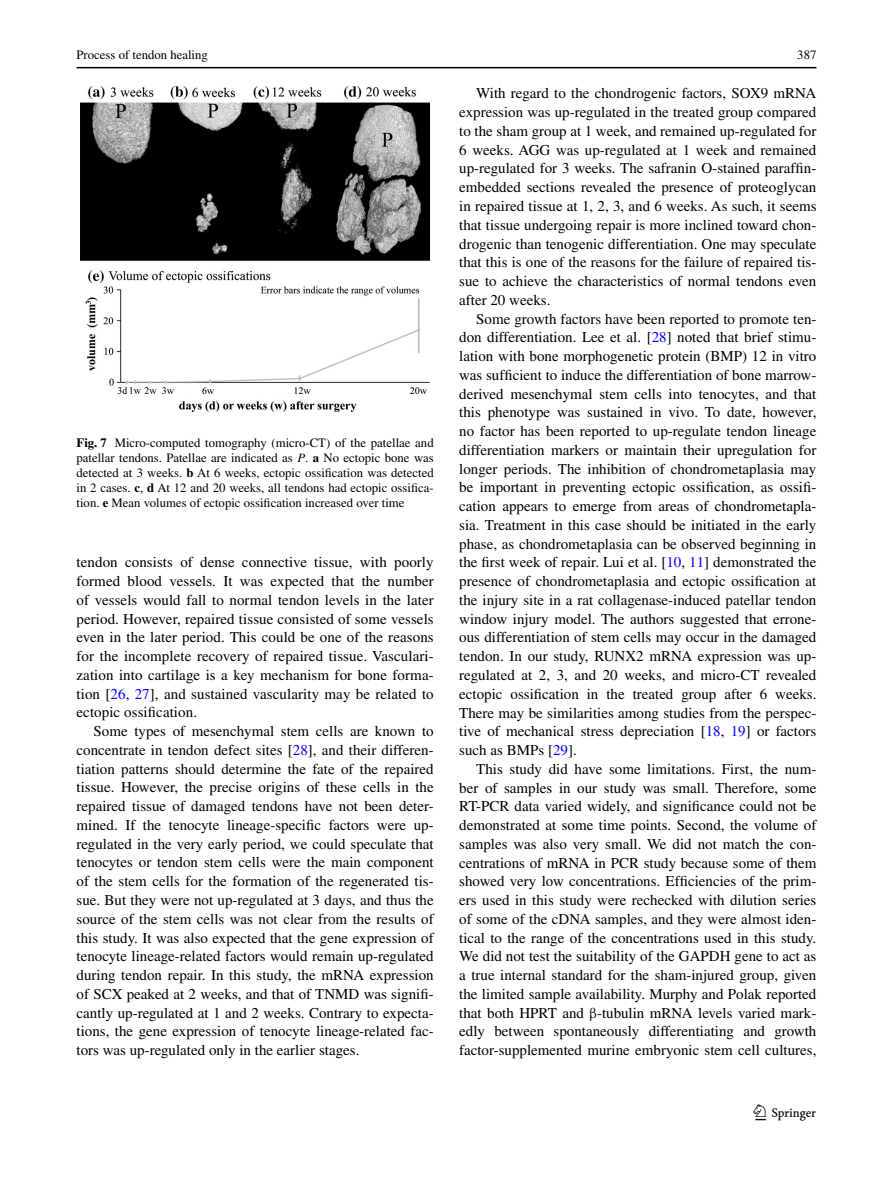
<style>
.page{position:relative;width:893px;height:1187px;background:#fff}
.page>*{position:absolute;margin:0;border:0;box-sizing:border-box;transform-origin:0 0}
.t1{font:22.5px "Springnew";color:#000}
.t2{font:15px/18.8px "Times";color:#000;text-align:justify}
.t3{font:12.75px/15px "Times";color:#000;text-align:justify}
.s1{font-weight:700}
.s2{font-style:italic}
.s3{color:#00f}
.s4{font-family:"MTGU"}
</style>
<div class="page">
<hr style="left:77px;top:67px;width:739px;height:1px;background:#000">
<img style="left:81px;top:87px;width:348px;height:324px">
<p class="t3" style="left:77px;top:48px;width:133px">Process of tendon healing</p>
<p class="t3" style="left:797px;top:48px;width:21px">387</p>
<p class="t3" style="left:77px;top:435px;width:359px"><span class="s1">Fig. 7</span> Micro-computed tomography (micro-CT) of the patellae and patellar tendons. Patellae are indicated as <span class="s2">P</span>. <span class="s1">a</span> No ectopic bone was detected at 3 weeks. <span class="s1">b</span> At 6 weeks, ectopic ossification was detected in 2 cases. <span class="s1">c</span>, <span class="s1">d</span> At 12 and 20 weeks, all tendons had ectopic ossifica&shy;tion. <span class="s1">e</span> Mean volumes of ectopic ossification increased over time</p>
<p class="t2" style="left:77px;top:552px;width:359px">tendon consists of dense connective tissue, with poorly formed blood vessels. It was expected that the number of vessels would fall to normal tendon levels in the later period. However, repaired tissue consisted of some vessels even in the later period. This could be one of the reasons for the incomplete recovery of repaired tissue. Vasculari&shy;zation into cartilage is a key mechanism for bone forma&shy;tion [<span class="s3">26</span>, <span class="s3">27</span>], and sustained vascularity may be related to ectopic ossification.</p>
<p class="t2" style="left:77px;top:721px;width:359px;text-indent:17px">Some types of mesenchymal stem cells are known to concentrate in tendon defect sites [<span class="s3">28</span>], and their differen&shy;tiation patterns should determine the fate of the repaired tissue. However, the precise origins of these cells in the repaired tissue of damaged tendons have not been deter&shy;mined. If the tenocyte lineage-specific factors were up&shy;regulated in the very early period, we could speculate that tenocytes or tendon stem cells were the main component of the stem cells for the formation of the regenerated tis&shy;sue. But they were not up-regulated at 3 days, and thus the source of the stem cells was not clear from the results of this study. It was also expected that the gene expression of tenocyte lineage-related factors would remain up-regulated during tendon repair. In this study, the mRNA expression of SCX peaked at 2 weeks, and that of TNMD was signifi&shy;cantly up-regulated at 1 and 2 weeks. Contrary to expecta&shy;tions, the gene expression of tenocyte lineage-related fac&shy;tors was up-regulated only in the earlier stages.</p>
<p class="t2" style="left:459px;top:84px;width:359px;text-indent:17px">With regard to the chondrogenic factors, SOX9 mRNA expression was up-regulated in the treated group compared to the sham group at 1 week, and remained up-regulated for 6 weeks. AGG was up-regulated at 1 week and remained up-regulated for 3 weeks. The safranin O-stained paraffin&shy;embedded sections revealed the presence of proteoglycan in repaired tissue at 1, 2, 3, and 6 weeks. As such, it seems that tissue undergoing repair is more inclined toward chon&shy;drogenic than tenogenic differentiation. One may speculate that this is one of the reasons for the failure of repaired tis&shy;sue to achieve the characteristics of normal tendons even after 20 weeks.</p>
<p class="t2" style="left:459px;top:309px;width:359px;text-indent:17px">Some growth factors have been reported to promote ten&shy;don differentiation. Lee et al. [<span class="s3">28</span>] noted that brief stimu&shy;lation with bone morphogenetic protein (BMP) 12 in vitro was sufficient to induce the differentiation of bone marrow&shy;derived mesenchymal stem cells into tenocytes, and that this phenotype was sustained in vivo. To date, however, no factor has been reported to up-regulate tendon lineage differentiation markers or maintain their upregulation for longer periods. The inhibition of chondrometaplasia may be important in preventing ectopic ossification, as ossifi&shy;cation appears to emerge from areas of chondrometapla&shy;sia. Treatment in this case should be initiated in the early phase, as chondrometaplasia can be observed beginning in the first week of repair. Lui et al. [<span class="s3">10</span>, <span class="s3">11</span>] demonstrated the presence of chondrometaplasia and ectopic ossification at the injury site in a rat collagenase-induced patellar tendon window injury model. The authors suggested that errone&shy;ous differentiation of stem cells may occur in the damaged tendon. In our study, RUNX2 mRNA expression was up&shy;regulated at 2, 3, and 20 weeks, and micro-CT revealed ectopic ossification in the treated group after 6 weeks.<br>There may be similarities among studies from the perspec&shy;tive of mechanical stress depreciation [<span class="s3">18</span>, <span class="s3">19</span>] or factors such as BMPs [<span class="s3">29</span>].</p>
<p class="t2" style="left:459px;top:759px;width:359px;text-indent:17px">This study did have some limitations. First, the num&shy;ber of samples in our study was small. Therefore, some RT-PCR data varied widely, and significance could not be demonstrated at some time points. Second, the volume of samples was also very small. We did not match the con&shy;centrations of mRNA in PCR study because some of them showed very low concentrations. Efficiencies of the prim&shy;ers used in this study were rechecked with dilution series of some of the cDNA samples, and they were almost iden&shy;tical to the range of the concentrations used in this study.<br>We did not test the suitability of the GAPDH gene to act as a true internal standard for the sham-injured group, given the limited sample availability. Murphy and Polak reported that both HPRT and <span class="s4">β</span>-tubulin mRNA levels varied mark&shy;edly between spontaneously differentiating and growth factor-supplemented murine embryonic stem cell cultures,</p>
<h1 class="t1" style="left:755px;top:1104px;width:62px">1 3</h1>
</div>
